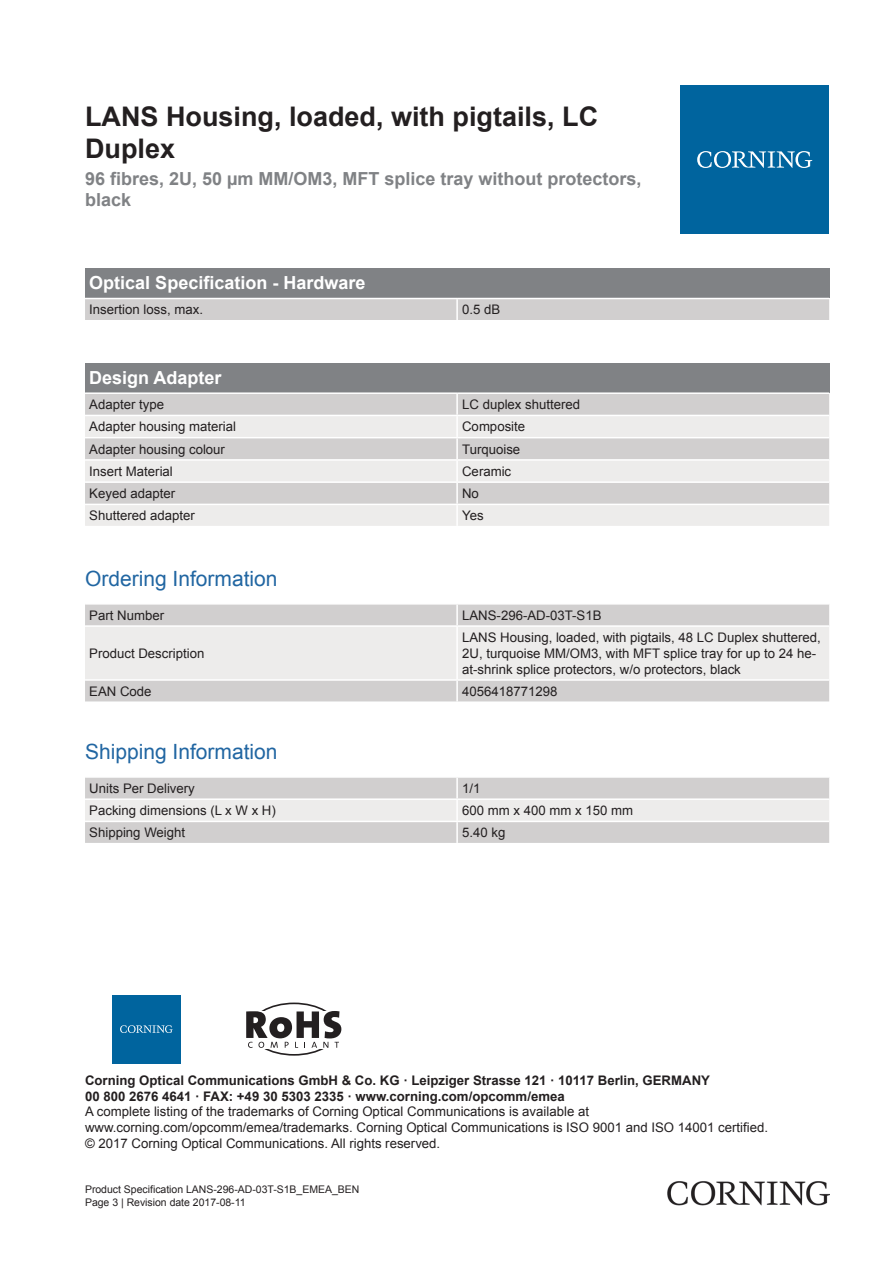
<style>
.page{position:relative;width:893px;height:1263px;background:#fff}
.page>*{position:absolute;margin:0;border:0;box-sizing:border-box;transform-origin:0 0}
.t1{font:700 27px/32.4px "Arial";color:#231f20}
.t2{font:21px "Arial";color:#2166a2}
.t3{font:700 18px/21.6px "Arial";color:#808285}
.t4{font:700 18px "Arial";color:#fff}
.t5{font:13.2px/15.9px "Arial";color:#231f20}
.t6{font:700 13.2px/15.9px "Arial";color:#231f20}
.t7{font:10.5px/12.6px "Arial";color:#231f20}
</style>
<div class="page">
<div style="left:85px;top:268px;width:744px;height:30px;background:#808285"></div>
<div style="left:85px;top:299px;width:744px;height:21px;background:#d1cfcf"></div>
<hr style="left:456px;top:299px;width:2px;height:21px;background:#fff">
<div style="left:85px;top:363px;width:744px;height:29px;background:#808285"></div>
<div style="left:85px;top:394px;width:744px;height:21px;background:#d1cfcf"></div>
<svg style="left:85px;top:416px;width:744px;height:110px;background:#e2e0e0"></svg>
<hr style="left:456px;top:394px;width:2px;height:21px;background:#fff">
<hr style="left:456px;top:416px;width:2px;height:21px;background:#fff">
<hr style="left:456px;top:438px;width:2px;height:21px;background:#fff">
<hr style="left:456px;top:461px;width:2px;height:20px;background:#fff">
<hr style="left:456px;top:483px;width:2px;height:21px;background:#fff">
<hr style="left:456px;top:505px;width:2px;height:21px;background:#fff">
<hr style="left:85px;top:437px;width:372px;height:1px;background:#fff">
<hr style="left:457px;top:437px;width:372px;height:1px;background:#fff">
<hr style="left:85px;top:459px;width:372px;height:2px;background:#fff">
<hr style="left:457px;top:459px;width:372px;height:2px;background:#fff">
<hr style="left:85px;top:481px;width:372px;height:2px;background:#fff">
<hr style="left:457px;top:481px;width:372px;height:2px;background:#fff">
<hr style="left:85px;top:504px;width:372px;height:1px;background:#fff">
<hr style="left:457px;top:504px;width:372px;height:1px;background:#fff">
<div style="left:85px;top:605px;width:744px;height:96px;background:#d1cfcf"></div>
<div style="left:85px;top:627px;width:744px;height:52px;background:#edeceb"></div>
<hr style="left:456px;top:605px;width:2px;height:20px;background:#fff">
<hr style="left:456px;top:627px;width:2px;height:52px;background:#fff">
<hr style="left:456px;top:681px;width:2px;height:20px;background:#fff">
<hr style="left:85px;top:625px;width:372px;height:2px;background:#fff">
<hr style="left:457px;top:625px;width:372px;height:2px;background:#fff">
<hr style="left:85px;top:679px;width:372px;height:2px;background:#fff">
<hr style="left:457px;top:679px;width:372px;height:2px;background:#fff">
<div style="left:85px;top:778px;width:744px;height:65px;background:#d1cfcf"></div>
<div style="left:85px;top:800px;width:744px;height:21px;background:#edeceb"></div>
<hr style="left:456px;top:778px;width:2px;height:20px;background:#fff">
<hr style="left:456px;top:800px;width:2px;height:21px;background:#fff">
<hr style="left:456px;top:822px;width:2px;height:21px;background:#fff">
<hr style="left:85px;top:798px;width:372px;height:2px;background:#fff">
<hr style="left:457px;top:798px;width:372px;height:2px;background:#fff">
<hr style="left:85px;top:821px;width:372px;height:1px;background:#fff">
<hr style="left:457px;top:821px;width:372px;height:1px;background:#fff">
<div style="left:680px;top:85px;width:149px;height:149px;background:#00649e"></div>
<svg style="left:697px;top:151px;width:115px;height:17px"></svg>
<img style="left:668px;top:1181px;width:161px;height:24px">
<div style="left:112px;top:995px;width:68px;height:68px;background:#00649e"></div>
<svg style="left:120px;top:1025px;width:53px;height:8px"></svg>
<div style="left:249px;top:1002px;width:90px;height:54px;border:2px solid #231f20;border-radius:50%"></div>
<div style="left:229px;top:1011px;width:123px;height:38px;background:#fff"></div>
<svg style="left:246px;top:1011px;width:95px;height:37px"></svg>
<h1 class="t1" style="left:85px;top:100px;width:515px">LANS Housing, loaded, with pigtails, LC<br>Duplex</h1>
<h3 class="t3" style="left:85px;top:168px;width:558px">96 fibres, 2U, 50 µm MM/OM3, MFT splice tray without protectors, black</h3>
<h3 class="t4" style="left:89px;top:270px;width:278px">Optical Specification - Hardware</h3>
<p class="t5" style="left:89px;top:302px;width:115px">Insertion loss, max.</p>
<p class="t5" style="left:462px;top:302px;width:40px">0.5 dB</p>
<h3 class="t4" style="left:89px;top:365px;width:134px">Design Adapter</h3>
<p class="t5" style="left:89px;top:396px;width:76px">Adapter type</p>
<p class="t5" style="left:462px;top:396px;width:120px">LC duplex shuttered</p>
<p class="t5" style="left:89px;top:419px;width:148px">Adapter housing material</p>
<p class="t5" style="left:462px;top:419px;width:65px">Composite</p>
<p class="t5" style="left:89px;top:441px;width:137px">Adapter housing colour</p>
<p class="t5" style="left:462px;top:441px;width:60px">Turquoise</p>
<p class="t5" style="left:89px;top:463px;width:85px">Insert Material</p>
<p class="t5" style="left:462px;top:463px;width:51px">Ceramic</p>
<p class="t5" style="left:89px;top:485px;width:87px">Keyed adapter</p>
<p class="t5" style="left:462px;top:485px;width:18px">No</p>
<p class="t5" style="left:89px;top:507px;width:107px">Shuttered adapter</p>
<p class="t5" style="left:462px;top:507px;width:23px">Yes</p>
<h2 class="t2" style="left:85px;top:564px;width:194px">Ordering Information</h2>
<p class="t5" style="left:89px;top:607px;width:76px">Part Number</p>
<p class="t5" style="left:462px;top:607px;width:141px">LANS-296-AD-03T-S1B</p>
<p class="t5" style="left:89px;top:645px;width:117px">Product Description</p>
<p class="t5" style="left:462px;top:629px;width:360px">LANS Housing, loaded, with pigtails, 48 LC Duplex shuttered,<br>2U, turquoise MM/OM3, with MFT splice tray for up to 24 he&shy;at-shrink splice protectors, w/o protectors, black</p>
<p class="t5" style="left:89px;top:683px;width:64px">EAN Code</p>
<p class="t5" style="left:462px;top:683px;width:97px">4056418771298</p>
<h2 class="t2" style="left:85px;top:737px;width:194px">Shipping Information</h2>
<p class="t5" style="left:89px;top:780px;width:107px">Units Per Delivery</p>
<p class="t5" style="left:462px;top:780px;width:20px">1/1</p>
<p class="t5" style="left:89px;top:802px;width:188px">Packing dimensions (L x W x H)</p>
<p class="t5" style="left:462px;top:802px;width:172px">600 mm x 400 mm x 150 mm</p>
<p class="t5" style="left:89px;top:824px;width:97px">Shipping Weight</p>
<p class="t5" style="left:462px;top:824px;width:45px">5.40 kg</p>
<p class="t6" style="left:85px;top:1072px;width:626px">Corning Optical Communications GmbH &amp; Co. KG · Leipziger Strasse 121 · 10117 Berlin, GERMANY<br>00 800 2676 4641 · FAX: +49 30 5303 2335 · www.corning.com/opcomm/emea</p>
<p class="t5" style="left:85px;top:1104px;width:684px">A complete listing of the trademarks of Corning Optical Communications is available at www.corning.com/opcomm/emea/trademarks. Corning Optical Communications is ISO 9001 and ISO 14001 certified. © 2017 Corning Optical Communications. All rights reserved.</p>
<p class="t7" style="left:85px;top:1183px;width:276px">Product Specification LANS-296-AD-03T-S1B_EMEA_BEN<br>Page 3 | Revision date 2017-08-11</p>
</div>
